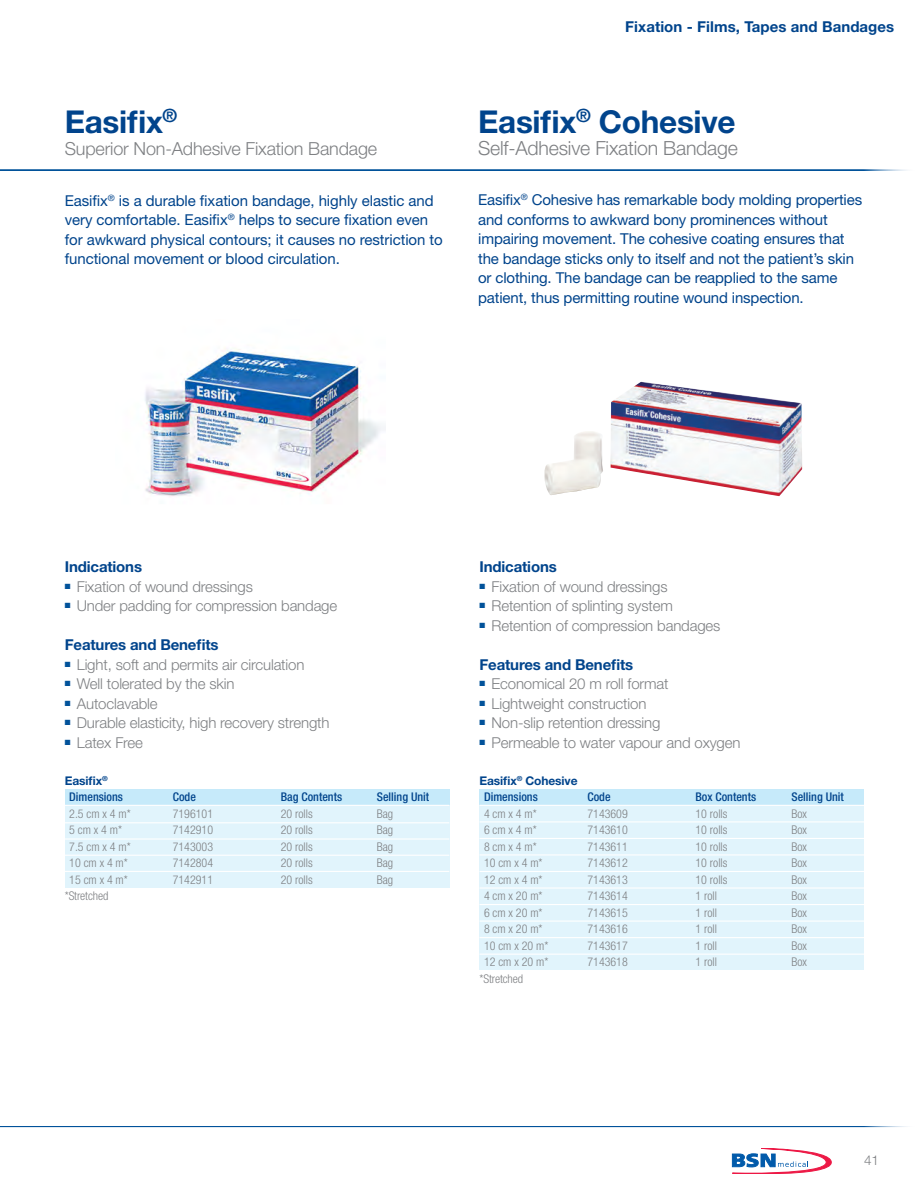
<style>
.page{position:relative;width:918px;height:1188px;background:#fff}
.page>*{position:absolute;margin:0;border:0;box-sizing:border-box;transform-origin:0 0}
.t1{font:700 31.5px "Helvetica Neue";letter-spacing:-.01em;color:#01448c}
.t2{font:300 19.5px "Helvetica Neue";letter-spacing:-.01em;color:#7e8083}
.t3{font:300 18px "Helvetica Neue";letter-spacing:-.01em;color:#7e8083}
.t4{font:15px/19.5px "Helvetica Neue";letter-spacing:-.01em;color:#01448c}
.t5{font:300 15px "Helvetica Neue";letter-spacing:-.01em;color:#7e8083}
.t6{font:700 15px "Helvetica Neue";letter-spacing:-.01em;color:#01448c}
.t7{font:700 15px "Helvetica Neue LT Std";letter-spacing:.005em;color:#01448c}
.t8{font:300 13.5px "Helvetica Neue";color:#7e8083}
.t9{font:300 condensed 12px "Helvetica Neue";color:#7e8083}
.t10{font:500 condensed 12px/16.5px "Helvetica Neue";color:#01448c}
.t11{font:700 12px/16.5px "Helvetica Neue";letter-spacing:-.01em;color:#01448c}
.s1{font-weight:700;font-stretch:normal}
.s2{font-weight:500;font-stretch:condensed}
</style>
<div class="page">
<svg style="left:732px;top:1148px;width:100px;height:26px"></svg>
<hr style="left:0;top:170px;width:918px;height:1px;background:#01529a">
<hr style="left:0;top:1126px;width:918px;height:1px;background:#01529a">
<img style="left:145px;top:349px;width:241px;height:148px">
<img style="left:544px;top:382px;width:258px;height:114px">
<div style="left:65px;top:789px;width:384px;height:16px;background:#c6eafa"></div>
<div style="left:65px;top:805px;width:384px;height:83px;background:#e1f4fc"></div>
<hr style="left:65px;top:822px;width:384px;height:1px;background:#fff">
<hr style="left:65px;top:805px;width:384px;height:1px;background:#fff">
<hr style="left:65px;top:838px;width:384px;height:2px;background:#fff">
<hr style="left:65px;top:855px;width:384px;height:1px;background:#fff">
<hr style="left:65px;top:871px;width:384px;height:1px;background:#fff">
<div style="left:480px;top:789px;width:384px;height:16px;background:#c6eafa"></div>
<div style="left:480px;top:805px;width:384px;height:165px;background:#e1f4fc"></div>
<hr style="left:480px;top:821px;width:384px;height:1px;background:#fff">
<hr style="left:480px;top:805px;width:384px;height:1px;background:#fff">
<hr style="left:480px;top:838px;width:384px;height:1px;background:#fff">
<hr style="left:480px;top:854px;width:384px;height:2px;background:#fff">
<hr style="left:480px;top:871px;width:384px;height:1px;background:#fff">
<hr style="left:480px;top:887px;width:384px;height:2px;background:#fff">
<hr style="left:480px;top:904px;width:384px;height:1px;background:#fff">
<hr style="left:480px;top:921px;width:384px;height:1px;background:#fff">
<hr style="left:480px;top:937px;width:384px;height:1px;background:#fff">
<hr style="left:480px;top:954px;width:384px;height:1px;background:#fff">
<p class="t1" style="left:65px;top:102px;width:114px">Easifix<sup>®</sup></p>
<p class="t3" style="left:65px;top:138px;width:314px">Superior Non-Adhesive Fixation Bandage</p>
<p class="t4" style="left:65px;top:190px;width:379px">Easifix<sup>®</sup> is a durable fixation bandage, highly elastic and very comfortable. Easifix<sup>®</sup> helps to secure fixation even for awkward physical contours; it causes no restriction to functional movement or blood circulation.</p>
<p class="t7" style="left:625px;top:18px;width:270px">Fixation - Films, Tapes and Bandages</p>
<p class="t1" style="left:478px;top:102px;width:259px">Easifix<sup>®</sup> Cohesive</p>
<p class="t2" style="left:478px;top:136px;width:261px">Self-Adhesive Fixation Bandage</p>
<p class="t4" style="left:478px;top:190px;width:386px">Easifix<sup>®</sup> Cohesive has remarkable body molding properties and conforms to awkward bony prominences without impairing movement. The cohesive coating ensures that the bandage sticks only to itself and not the patient’s skin or clothing. The bandage can be reapplied to the same patient, thus permitting routine wound inspection.</p>
<p class="t6" style="left:65px;top:558px;width:79px">Indications</p>
<p class="t5" style="left:65px;top:577px;width:190px"><sup>■</sup> Fixation of wound dressings</p>
<p class="t5" style="left:65px;top:597px;width:274px"><sup>■</sup> Under padding for compression bandage</p>
<p class="t6" style="left:65px;top:636px;width:155px">Features and Benefits</p>
<p class="t5" style="left:65px;top:655px;width:241px"><sup>■</sup> Light, soft and permits air circulation</p>
<p class="t5" style="left:65px;top:675px;width:171px"><sup>■</sup> Well tolerated by the skin</p>
<p class="t5" style="left:65px;top:694px;width:94px"><sup>■</sup> Autoclavable</p>
<p class="t5" style="left:65px;top:714px;width:266px"><sup>■</sup> Durable elasticity, high recovery strength</p>
<p class="t5" style="left:65px;top:733px;width:80px"><sup>■</sup> Latex Free</p>
<p class="t6" style="left:480px;top:558px;width:79px">Indications</p>
<p class="t5" style="left:480px;top:577px;width:190px"><sup>■</sup> Fixation of wound dressings</p>
<p class="t5" style="left:480px;top:597px;width:195px"><sup>■</sup> Retention of splinting system</p>
<p class="t5" style="left:480px;top:616px;width:242px"><sup>■</sup> Retention of compression bandages</p>
<p class="t6" style="left:480px;top:655px;width:155px">Features and Benefits</p>
<p class="t5" style="left:480px;top:675px;width:190px"><sup>■</sup> Economical 20 m roll format</p>
<p class="t5" style="left:480px;top:694px;width:168px"><sup>■</sup> Lightweight construction</p>
<p class="t5" style="left:480px;top:714px;width:182px"><sup>■</sup> Non-slip retention dressing</p>
<p class="t5" style="left:480px;top:733px;width:263px"><sup>■</sup> Permeable to water vapour and oxygen</p>
<p class="t10" style="left:69px;top:772px;width:55px;text-indent:-4px"><span class="s1">Easifix</span><sup>®<br></sup>Dimensions</p>
<p class="t10" style="left:173px;top:789px;width:25px">Code</p>
<p class="t10" style="left:281px;top:789px;width:63px">Bag Contents</p>
<p class="t10" style="left:377px;top:789px;width:54px">Selling Unit</p>
<p class="t11" style="left:484px;top:772px;width:95px;text-indent:-4px">Easifix<sup>®</sup> Cohesive<br><span class="s2">Dimensions</span></p>
<p class="t10" style="left:588px;top:789px;width:25px">Code</p>
<p class="t10" style="left:696px;top:789px;width:62px">Box Contents</p>
<p class="t10" style="left:792px;top:789px;width:54px">Selling Unit</p>
<p class="t9" style="left:69px;top:807px;width:63px">2.5 cm x 4 m*</p>
<p class="t9" style="left:173px;top:807px;width:42px">7196101</p>
<p class="t9" style="left:281px;top:807px;width:33px">20 rolls</p>
<p class="t9" style="left:377px;top:807px;width:18px">Bag</p>
<p class="t9" style="left:69px;top:823px;width:54px">5 cm x 4 m*</p>
<p class="t9" style="left:173px;top:823px;width:42px">7142910</p>
<p class="t9" style="left:281px;top:823px;width:33px">20 rolls</p>
<p class="t9" style="left:377px;top:823px;width:18px">Bag</p>
<p class="t9" style="left:69px;top:840px;width:63px">7.5 cm x 4 m*</p>
<p class="t9" style="left:173px;top:840px;width:42px">7143003</p>
<p class="t9" style="left:281px;top:840px;width:33px">20 rolls</p>
<p class="t9" style="left:377px;top:840px;width:18px">Bag</p>
<p class="t9" style="left:69px;top:856px;width:60px">10 cm x 4 m*</p>
<p class="t9" style="left:173px;top:856px;width:42px">7142804</p>
<p class="t9" style="left:281px;top:856px;width:33px">20 rolls</p>
<p class="t9" style="left:377px;top:856px;width:18px">Bag</p>
<p class="t9" style="left:69px;top:873px;width:60px">15 cm x 4 m*</p>
<p class="t9" style="left:173px;top:873px;width:42px">7142911</p>
<p class="t9" style="left:281px;top:873px;width:33px">20 rolls</p>
<p class="t9" style="left:377px;top:873px;width:18px">Bag</p>
<p class="t9" style="left:65px;top:889px;width:45px">*Stretched</p>
<p class="t9" style="left:484px;top:807px;width:54px">4 cm x 4 m*</p>
<p class="t9" style="left:588px;top:807px;width:42px">7143609</p>
<p class="t9" style="left:696px;top:807px;width:33px">10 rolls</p>
<p class="t9" style="left:792px;top:807px;width:17px">Box</p>
<p class="t9" style="left:484px;top:823px;width:54px">6 cm x 4 m*</p>
<p class="t9" style="left:588px;top:823px;width:42px">7143610</p>
<p class="t9" style="left:696px;top:823px;width:33px">10 rolls</p>
<p class="t9" style="left:792px;top:823px;width:17px">Box</p>
<p class="t9" style="left:484px;top:840px;width:54px">8 cm x 4 m*</p>
<p class="t9" style="left:588px;top:840px;width:42px">7143611</p>
<p class="t9" style="left:696px;top:840px;width:33px">10 rolls</p>
<p class="t9" style="left:792px;top:840px;width:17px">Box</p>
<p class="t9" style="left:484px;top:856px;width:60px">10 cm x 4 m*</p>
<p class="t9" style="left:588px;top:856px;width:42px">7143612</p>
<p class="t9" style="left:696px;top:856px;width:33px">10 rolls</p>
<p class="t9" style="left:792px;top:856px;width:17px">Box</p>
<p class="t9" style="left:484px;top:873px;width:60px">12 cm x 4 m*</p>
<p class="t9" style="left:588px;top:873px;width:42px">7143613</p>
<p class="t9" style="left:696px;top:873px;width:33px">10 rolls</p>
<p class="t9" style="left:792px;top:873px;width:17px">Box</p>
<p class="t9" style="left:484px;top:889px;width:60px">4 cm x 20 m*</p>
<p class="t9" style="left:588px;top:889px;width:42px">7143614</p>
<p class="t9" style="left:696px;top:889px;width:23px">1 roll</p>
<p class="t9" style="left:792px;top:889px;width:17px">Box</p>
<p class="t9" style="left:484px;top:906px;width:60px">6 cm x 20 m*</p>
<p class="t9" style="left:588px;top:906px;width:42px">7143615</p>
<p class="t9" style="left:696px;top:906px;width:23px">1 roll</p>
<p class="t9" style="left:792px;top:906px;width:17px">Box</p>
<p class="t9" style="left:484px;top:922px;width:60px">8 cm x 20 m*</p>
<p class="t9" style="left:588px;top:922px;width:42px">7143616</p>
<p class="t9" style="left:696px;top:922px;width:23px">1 roll</p>
<p class="t9" style="left:792px;top:922px;width:17px">Box</p>
<p class="t9" style="left:484px;top:939px;width:66px">10 cm x 20 m*</p>
<p class="t9" style="left:588px;top:939px;width:42px">7143617</p>
<p class="t9" style="left:696px;top:939px;width:23px">1 roll</p>
<p class="t9" style="left:792px;top:939px;width:17px">Box</p>
<p class="t9" style="left:484px;top:955px;width:66px">12 cm x 20 m*</p>
<p class="t9" style="left:588px;top:955px;width:42px">7143618</p>
<p class="t9" style="left:696px;top:955px;width:23px">1 roll</p>
<p class="t9" style="left:792px;top:955px;width:17px">Box</p>
<p class="t9" style="left:480px;top:972px;width:45px">*Stretched</p>
<p class="t8" style="left:864px;top:1152px;width:17px">41</p>
</div>
